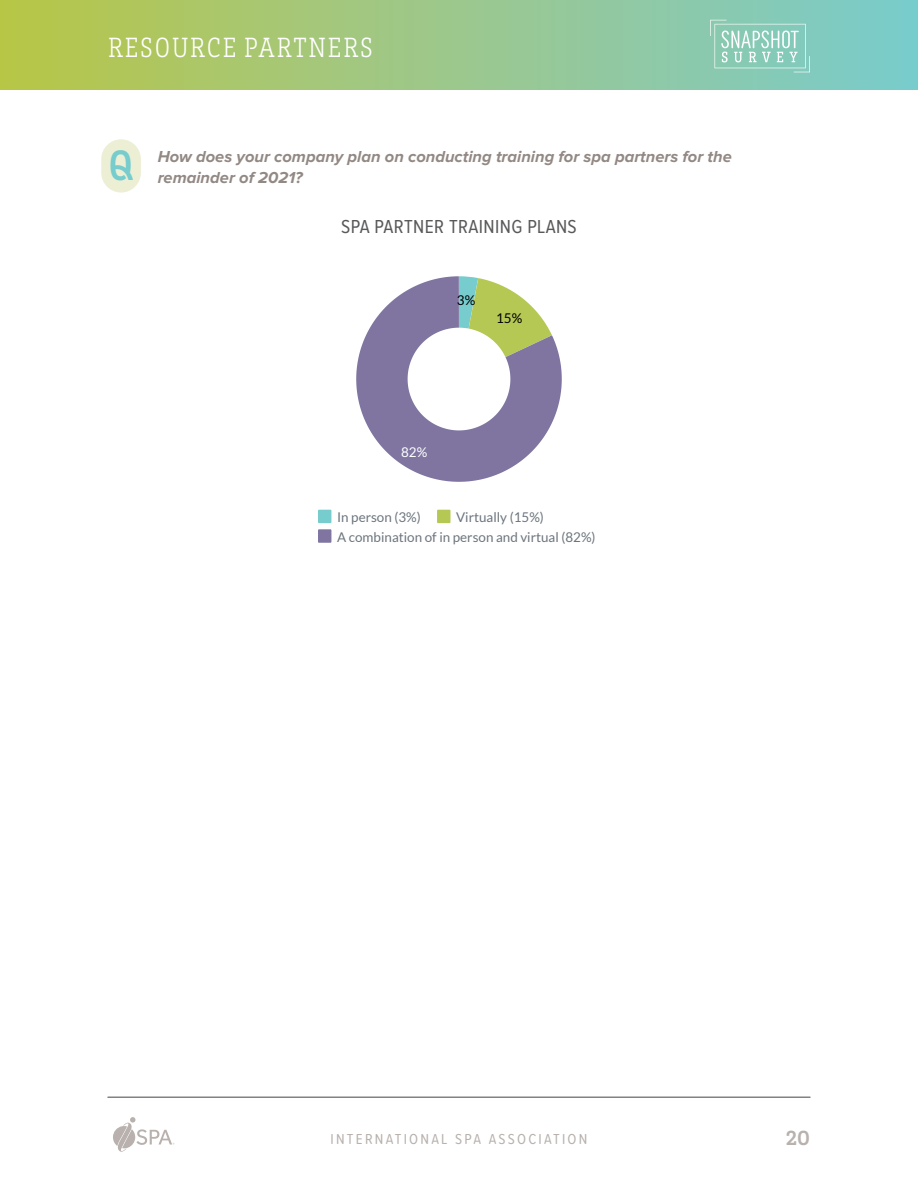
<style>
.page{position:relative;width:918px;height:1188px;background:#fff}
.page>*{position:absolute;margin:0;border:0;box-sizing:border-box;transform-origin:0 0}
.Question-Resource_Pa{font:700 condensed 43.5px "Brix Slab";color:#77cccd}
.t1{font:300 condensed 28.5px "Brix Slab";letter-spacing:.065em;color:#fff}
.t2{font:700 21px "Brix Slab";color:#b8b1ad}
.H3_Chart_Title{font:19.5px "Proxima Nova Cond";letter-spacing:.02em;color:#58595b}
.Questions{font:italic 700 16.5px/21px "Proxima Nova";color:#928884}
.t3{font:15px "Proxima Soft Cond";letter-spacing:.15em;color:#b8b1ad}
.t4{font:13.5px/19.6px "Lato";color:#6c757d}
.t5{font:13.5px "Lato";color:#000}
.t6{font:13.5px "Lato";color:#fff}
</style>
<div class="page">
<svg style="left:113px;top:1117px;width:62px;height:35px"></svg>
<div style="left:0;top:0;width:918px;height:90px;background:linear-gradient(to right,#b9c549,#7ccbce)"></div>
<svg style="left:710px;top:20px;width:100px;height:52px;background:#99d2c1"></svg>
<hr style="left:108px;top:1096px;width:702px;height:2px;background:#808285">
<div style="left:101px;top:139px;width:40px;height:54px;background:#edefd5;border-radius:20px"></div>
<svg style="left:356px;top:276px;width:206px;height:206px"></svg>
<svg style="left:318px;top:510px;width:13px;height:13px"></svg>
<svg style="left:437px;top:510px;width:13px;height:13px"></svg>
<svg style="left:318px;top:529px;width:13px;height:14px"></svg>
<h2 class="t1" style="left:108px;top:29px;width:266px">RESOURCE PARTNERS</h2>
<p class="Question-Resource_Pa" style="left:109px;top:137px;width:27px">Q</p>
<p class="Questions" style="left:158px;top:146px;width:576px">How does your company plan on conducting training for spa partners for the remainder of 2021?</p>
<p class="H3_Chart_Title" style="left:341px;top:218px;width:237px">SPA PARTNER TRAINING PLANS</p>
<p class="t5" style="left:457px;top:293px;width:20px">3%</p>
<p class="t5" style="left:496px;top:310px;width:28px">15%</p>
<p class="t6" style="left:401px;top:445px;width:28px">82%</p>
<p class="t4" style="left:337px;top:507px;width:260px;text-indent:119px">Virtually (15%)<br>A combination of in person and virtual (82%)</p>
<p class="t4" style="left:337px;top:507px;width:85px">In person (3%)</p>
<p class="t3" style="left:331px;top:1128px;width:258px">INTERNATIONAL SPA ASSOCIATION</p>
<p class="t2" style="left:786px;top:1124px;width:26px">20</p>
</div>
